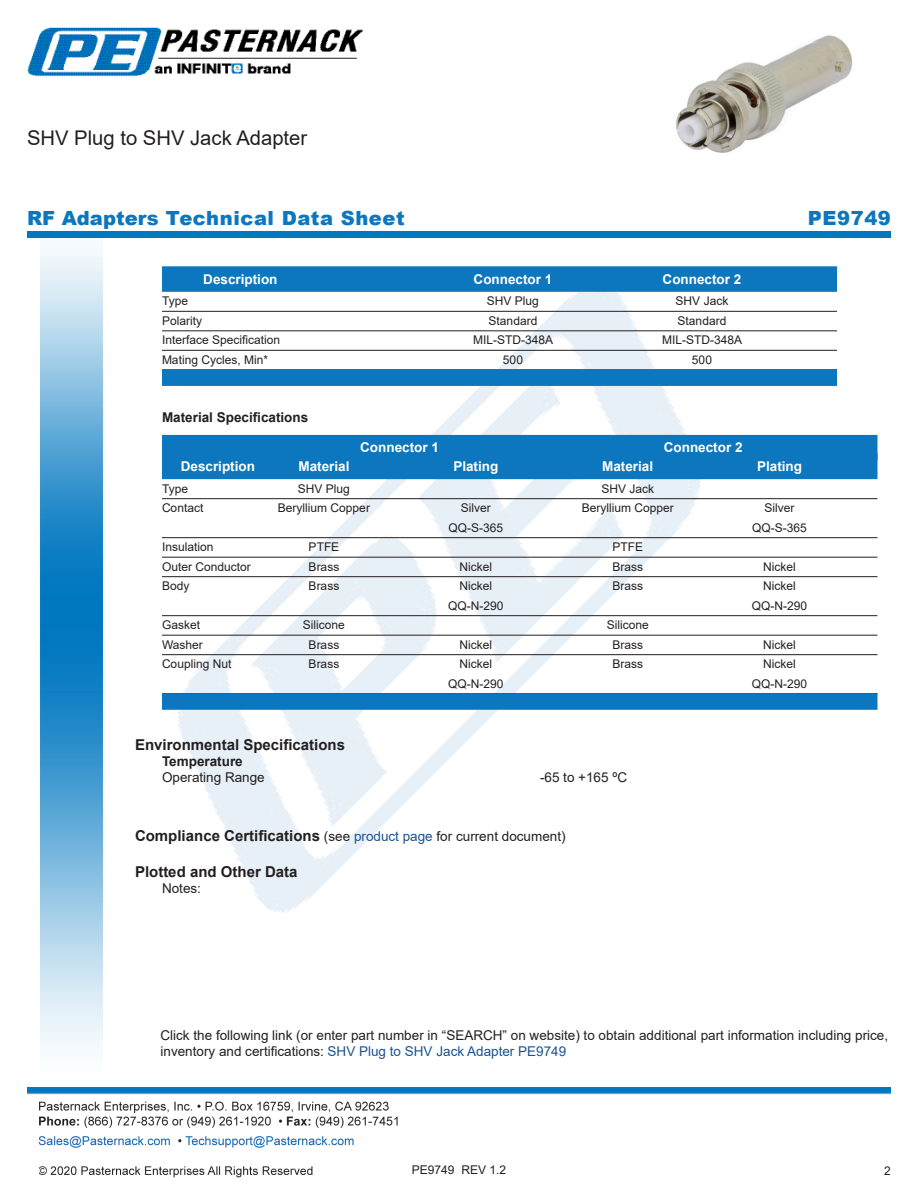
<style>
.page{position:relative;width:918px;height:1188px;background:#fff}
.page>*{position:absolute;margin:0;border:0;box-sizing:border-box;transform-origin:0 0}
.Web_Description_Para{font:20.25px "Arial";color:#231f20}
.t1{font:900 19.5px "Arial";letter-spacing:.03em;color:#0c77be}
.Head1_for_Compliance{font:700 15px "Arial";color:#231f20}
.Description_and_PN_L{font:13.5px/16.2px "Arial";color:#231f20}
.Tan_Material_Table-H{font:700 13.5px "Arial";color:#fff}
.Tan_Mechanical_Table{font:700 13.5px "Arial";color:#fff}
.Specs_Para{font:13.5px "Arial";color:#231f20}
.Head2{font:700 13.5px "Arial";color:#231f20}
.Head2_after_Head1{font:700 13.5px "Arial";color:#231f20}
.Tan_Material_Table-B{font:12px "Arial";color:#231f20}
.Tan_Mechanical_Table-2{font:12px "Arial";color:#231f20}
.s1{font-weight:400;font-size:13.5px}
.s2{font-weight:400;font-size:13.5px;color:#1a5392}
.s3{color:#1a5392}
</style>
<div class="page">
<img style="left:39px;top:1101px;width:359px;height:77px">
<img style="left:40px;top:237px;width:62px;height:811px">
<img style="left:95px;top:244px;width:726px;height:726px">
<img style="left:27px;top:1088px;width:864px;height:7px">
<div style="left:27px;top:231px;width:864px;height:6px;background:#0177c0"></div>
<img style="left:27px;top:27px;width:337px;height:50px">
<div style="left:162px;top:266px;width:675px;height:26px;background:#0c77be"></div>
<hr style="left:162px;top:311px;width:675px;height:1px;background:#231f20">
<hr style="left:162px;top:331px;width:675px;height:1px;background:#231f20">
<hr style="left:162px;top:350px;width:675px;height:1px;background:#231f20">
<div style="left:162px;top:369px;width:675px;height:17px;background:#0c77be"></div>
<div style="left:162px;top:435px;width:716px;height:25px;background:#0c77be"></div>
<div style="left:162px;top:454px;width:716px;height:25px;background:#0c77be"></div>
<hr style="left:162px;top:498px;width:716px;height:1px;background:#231f20">
<hr style="left:162px;top:537px;width:716px;height:1px;background:#231f20">
<hr style="left:162px;top:557px;width:716px;height:1px;background:#231f20">
<hr style="left:162px;top:576px;width:716px;height:1px;background:#231f20">
<hr style="left:162px;top:615px;width:716px;height:1px;background:#231f20">
<hr style="left:162px;top:635px;width:716px;height:1px;background:#231f20">
<hr style="left:162px;top:654px;width:716px;height:1px;background:#231f20">
<div style="left:162px;top:693px;width:716px;height:17px;background:#0c77be"></div>
<img style="left:676px;top:35px;width:177px;height:118px">
<h1 class="Web_Description_Para" style="left:27px;top:124px;width:282px">SHV Plug to SHV Jack Adapter</h1>
<p class="t1" style="left:27px;top:204px;width:379px">RF Adapters Technical Data Sheet</p>
<p class="t1" style="left:808px;top:204px;width:85px">PE9749</p>
<p class="Tan_Mechanical_Table" style="left:203px;top:269px;width:76px">Description</p>
<p class="Tan_Mechanical_Table" style="left:474px;top:269px;width:80px">Connector 1</p>
<p class="Tan_Mechanical_Table" style="left:663px;top:269px;width:80px">Connector 2</p>
<p class="Tan_Mechanical_Table-2" style="left:162px;top:293px;width:28px">Type</p>
<p class="Tan_Mechanical_Table-2" style="left:487px;top:293px;width:54px">SHV Plug</p>
<p class="Tan_Mechanical_Table-2" style="left:676px;top:293px;width:54px">SHV Jack</p>
<p class="Tan_Mechanical_Table-2" style="left:162px;top:312px;width:42px">Polarity</p>
<p class="Tan_Mechanical_Table-2" style="left:489px;top:312px;width:50px">Standard</p>
<p class="Tan_Mechanical_Table-2" style="left:678px;top:312px;width:50px">Standard</p>
<p class="Tan_Mechanical_Table-2" style="left:162px;top:332px;width:120px">Interface Specification</p>
<p class="Tan_Mechanical_Table-2" style="left:473px;top:332px;width:82px">MIL-STD-348A</p>
<p class="Tan_Mechanical_Table-2" style="left:662px;top:332px;width:82px">MIL-STD-348A</p>
<p class="Tan_Mechanical_Table-2" style="left:162px;top:351px;width:108px">Mating Cycles, Min*</p>
<p class="Tan_Mechanical_Table-2" style="left:503px;top:351px;width:22px">500</p>
<p class="Tan_Mechanical_Table-2" style="left:692px;top:351px;width:22px">500</p>
<p class="Head2" style="left:162px;top:408px;width:148px">Material Specifications</p>
<p class="Tan_Material_Table-H" style="left:360px;top:438px;width:80px">Connector 1</p>
<p class="Tan_Material_Table-H" style="left:664px;top:438px;width:80px">Connector 2</p>
<p class="Tan_Material_Table-H" style="left:181px;top:457px;width:76px">Description</p>
<p class="Tan_Material_Table-H" style="left:298px;top:457px;width:53px">Material</p>
<p class="Tan_Material_Table-H" style="left:453px;top:457px;width:47px">Plating</p>
<p class="Tan_Material_Table-H" style="left:602px;top:457px;width:53px">Material</p>
<p class="Tan_Material_Table-H" style="left:757px;top:457px;width:47px">Plating</p>
<p class="Tan_Material_Table-B" style="left:162px;top:480px;width:28px">Type</p>
<p class="Tan_Material_Table-B" style="left:298px;top:480px;width:54px">SHV Plug</p>
<p class="Tan_Material_Table-B" style="left:601px;top:480px;width:54px">SHV Jack</p>
<p class="Tan_Material_Table-B" style="left:162px;top:500px;width:43px">Contact</p>
<p class="Tan_Material_Table-B" style="left:278px;top:500px;width:94px">Beryllium Copper</p>
<p class="Tan_Material_Table-B" style="left:461px;top:500px;width:31px">Silver</p>
<p class="Tan_Material_Table-B" style="left:582px;top:500px;width:94px">Beryllium Copper</p>
<p class="Tan_Material_Table-B" style="left:765px;top:500px;width:31px">Silver</p>
<p class="Tan_Material_Table-B" style="left:449px;top:519px;width:56px">QQ-S-365</p>
<p class="Tan_Material_Table-B" style="left:752px;top:519px;width:56px">QQ-S-365</p>
<p class="Tan_Material_Table-B" style="left:162px;top:539px;width:53px">Insulation</p>
<p class="Tan_Material_Table-B" style="left:309px;top:539px;width:32px">PTFE</p>
<p class="Tan_Material_Table-B" style="left:612px;top:539px;width:32px">PTFE</p>
<p class="Tan_Material_Table-B" style="left:162px;top:558px;width:90px">Outer Conductor</p>
<p class="Tan_Material_Table-B" style="left:309px;top:558px;width:32px">Brass</p>
<p class="Tan_Material_Table-B" style="left:460px;top:558px;width:34px">Nickel</p>
<p class="Tan_Material_Table-B" style="left:612px;top:558px;width:32px">Brass</p>
<p class="Tan_Material_Table-B" style="left:763px;top:558px;width:34px">Nickel</p>
<p class="Tan_Material_Table-B" style="left:162px;top:578px;width:29px">Body</p>
<p class="Tan_Material_Table-B" style="left:309px;top:578px;width:32px">Brass</p>
<p class="Tan_Material_Table-B" style="left:460px;top:578px;width:34px">Nickel</p>
<p class="Tan_Material_Table-B" style="left:612px;top:578px;width:32px">Brass</p>
<p class="Tan_Material_Table-B" style="left:763px;top:578px;width:34px">Nickel</p>
<p class="Tan_Material_Table-B" style="left:448px;top:597px;width:57px">QQ-N-290</p>
<p class="Tan_Material_Table-B" style="left:752px;top:597px;width:57px">QQ-N-290</p>
<p class="Tan_Material_Table-B" style="left:162px;top:617px;width:40px">Gasket</p>
<p class="Tan_Material_Table-B" style="left:303px;top:617px;width:44px">Silicone</p>
<p class="Tan_Material_Table-B" style="left:607px;top:617px;width:44px">Silicone</p>
<p class="Tan_Material_Table-B" style="left:162px;top:636px;width:42px">Washer</p>
<p class="Tan_Material_Table-B" style="left:309px;top:636px;width:32px">Brass</p>
<p class="Tan_Material_Table-B" style="left:460px;top:636px;width:34px">Nickel</p>
<p class="Tan_Material_Table-B" style="left:612px;top:636px;width:32px">Brass</p>
<p class="Tan_Material_Table-B" style="left:763px;top:636px;width:34px">Nickel</p>
<p class="Tan_Material_Table-B" style="left:162px;top:656px;width:71px">Coupling Nut</p>
<p class="Tan_Material_Table-B" style="left:309px;top:656px;width:32px">Brass</p>
<p class="Tan_Material_Table-B" style="left:460px;top:656px;width:34px">Nickel</p>
<p class="Tan_Material_Table-B" style="left:612px;top:656px;width:32px">Brass</p>
<p class="Tan_Material_Table-B" style="left:763px;top:656px;width:34px">Nickel</p>
<p class="Tan_Material_Table-B" style="left:448px;top:675px;width:57px">QQ-N-290</p>
<p class="Tan_Material_Table-B" style="left:752px;top:675px;width:57px">QQ-N-290</p>
<p class="Head1_for_Compliance" style="left:135px;top:734px;width:212px">Environmental Specifications</p>
<p class="Head2_after_Head1" style="left:162px;top:752px;width:82px">Temperature</p>
<p class="Specs_Para" style="left:162px;top:768px;width:104px">Operating Range</p>
<p class="Specs_Para" style="left:540px;top:768px;width:89px">-65 to +165 ºC</p>
<p class="Head1_for_Compliance" style="left:135px;top:825px;width:432px">Compliance Certifications <span class="s1">(see</span> <span class="s2">product page</span> <span class="s1">for current document)</span></p>
<p class="Head1_for_Compliance" style="left:135px;top:861px;width:164px">Plotted and Other Data</p>
<p class="Specs_Para" style="left:162px;top:879px;width:41px">Notes:</p>
<p class="Description_and_PN_L" style="left:160px;top:1027px;width:729px">Click the following link (or enter part number in “SEARCH” on website) to obtain additional part information including price, inventory and certifications: <span class="s3">SHV Plug to SHV Jack Adapter PE9749</span></p>
<p class="Tan_Mechanical_Table-2" style="left:412px;top:1162px;width:96px">PE9749 REV 1.2</p>
<p class="Tan_Mechanical_Table-2" style="left:884px;top:1162px;width:8px">2</p>
</div>
